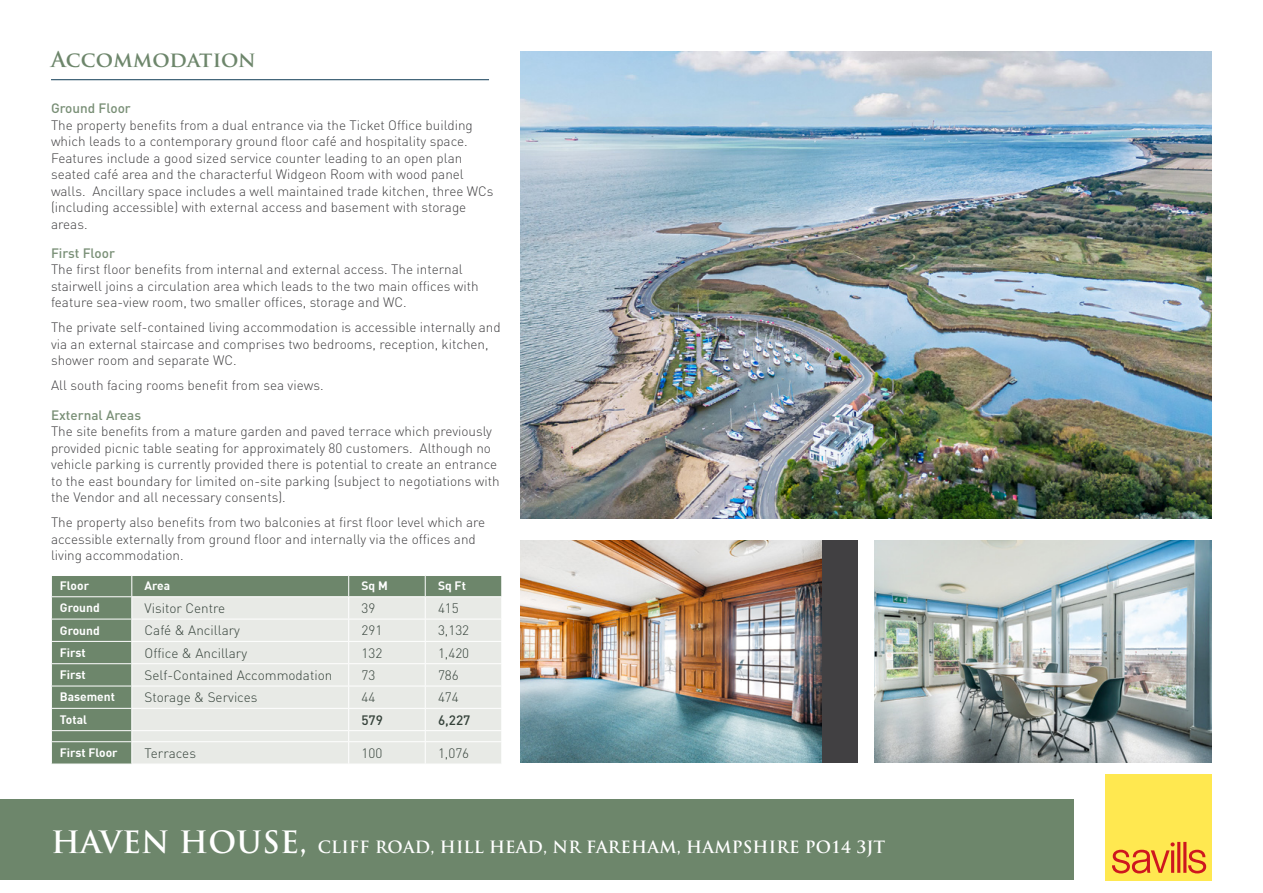
<style>
.page{position:relative;width:1263px;height:893px;background:#fff}
.page>*{position:absolute;margin:0;border:0;box-sizing:border-box;transform-origin:0 0}
.t1{font:700 21px "Trajan Pro";letter-spacing:.01em;color:#6d866b}
.t2{font:700 16.5px "Trajan Pro";letter-spacing:.01em;color:#fff}
.t3{font:300 13.5px/16.5px "DIN Pro";color:#414042}
.t4{font:300 13.5px "DIN Pro";color:#35423a}
.t5{font:500 13.5px "DIN Pro";color:#798f76}
.t6{font:500 13.5px "DIN Pro";color:#35423a}
.t7{font:700 12px "DIN";color:#fff}
.s1{font-size:30px}
</style>
<div class="page">
<hr style="left:51px;top:79px;width:438px;height:1px;background:#103c55">
<div style="left:0;top:799px;width:1074px;height:81px;background:#6d866b"></div>
<div style="left:1106px;top:774px;width:106px;height:106px;background:#ffe850"></div>
<svg style="left:1112px;top:842px;width:94px;height:31px"></svg>
<svg style="left:51px;top:575px;width:451px;height:189px;background:#cad1c8"></svg>
<hr style="left:132px;top:596px;width:217px;height:1px;background:#fff">
<hr style="left:349px;top:596px;width:76px;height:1px;background:#fff">
<hr style="left:425px;top:596px;width:77px;height:1px;background:#fff">
<img style="left:521px;top:51px;width:691px;height:468px">
<div style="left:521px;top:540px;width:337px;height:222px;background:#414042"></div>
<img style="left:521px;top:540px;width:300px;height:222px">
<img style="left:875px;top:540px;width:337px;height:222px">
<h1 class="t1" style="left:51px;top:46px;width:206px">Accommodation</h1>
<p class="t5" style="left:51px;top:99px;width:81px">Ground Floor</p>
<p class="t3" style="left:51px;top:115px;width:444px">The property benefits from a dual entrance via the Ticket Office building which leads to a contemporary ground floor café and hospitality space.<br>Features include a good sized service counter leading to an open plan seated café area and the characterful Widgeon Room with wood panel walls. Ancillary space includes a well maintained trade kitchen, three WCs (including accessible) with external access and basement with storage areas.</p>
<p class="t5" style="left:51px;top:244px;width:65px">First Floor</p>
<p class="t3" style="left:51px;top:260px;width:429px">The first floor benefits from internal and external access. The internal stairwell joins a circulation area which leads to the two main offices with feature sea-view room, two smaller offices, storage and WC.</p>
<p class="t3" style="left:51px;top:318px;width:451px">The private self-contained living accommodation is accessible internally and via an external staircase and comprises two bedrooms, reception, kitchen, shower room and separate WC.</p>
<p class="t3" style="left:51px;top:376px;width:274px">All south facing rooms benefit from sea views.</p>
<p class="t5" style="left:51px;top:405px;width:92px">External Areas</p>
<p class="t3" style="left:51px;top:422px;width:450px">The site benefits from a mature garden and paved terrace which previously provided picnic table seating for approximately 80 customers. Although no vehicle parking is currently provided there is potential to create an entrance to the east boundary for limited on-site parking (subject to negotiations with the Vendor and all necessary consents).</p>
<p class="t3" style="left:51px;top:513px;width:436px">The property also benefits from two balconies at first floor level which are accessible externally from ground floor and internally via the offices and living accommodation.</p>
<p class="t7" style="left:60px;top:578px;width:31px">Floor</p>
<p class="t7" style="left:145px;top:578px;width:27px">Area</p>
<p class="t7" style="left:361px;top:578px;width:28px">Sq M</p>
<p class="t7" style="left:438px;top:578px;width:29px">Sq Ft</p>
<p class="t7" style="left:60px;top:600px;width:41px">Ground</p>
<p class="t4" style="left:145px;top:598px;width:82px">Visitor Centre</p>
<p class="t4" style="left:361px;top:598px;width:15px">39</p>
<p class="t4" style="left:438px;top:598px;width:22px">415</p>
<p class="t7" style="left:60px;top:622px;width:41px">Ground</p>
<p class="t4" style="left:145px;top:620px;width:97px">Café &amp; Ancillary</p>
<p class="t4" style="left:361px;top:620px;width:22px">291</p>
<p class="t4" style="left:438px;top:620px;width:33px">3,132</p>
<p class="t7" style="left:60px;top:645px;width:27px">First</p>
<p class="t4" style="left:145px;top:642px;width:104px">Office &amp; Ancillary</p>
<p class="t4" style="left:361px;top:642px;width:22px">132</p>
<p class="t4" style="left:438px;top:642px;width:33px">1,420</p>
<p class="t7" style="left:60px;top:667px;width:27px">First</p>
<p class="t4" style="left:145px;top:665px;width:189px">Self-Contained Accommodation</p>
<p class="t4" style="left:361px;top:665px;width:15px">73</p>
<p class="t4" style="left:438px;top:665px;width:22px">786</p>
<p class="t7" style="left:60px;top:689px;width:57px">Basement</p>
<p class="t4" style="left:145px;top:687px;width:114px">Storage &amp; Services</p>
<p class="t4" style="left:361px;top:687px;width:15px">44</p>
<p class="t4" style="left:438px;top:687px;width:22px">474</p>
<p class="t7" style="left:60px;top:712px;width:29px">Total</p>
<p class="t6" style="left:361px;top:711px;width:23px">579</p>
<p class="t6" style="left:438px;top:711px;width:34px">6,227</p>
<p class="t7" style="left:60px;top:745px;width:59px">First Floor</p>
<p class="t4" style="left:145px;top:743px;width:53px">Terraces</p>
<p class="t4" style="left:361px;top:743px;width:22px">100</p>
<p class="t4" style="left:438px;top:743px;width:33px">1,076</p>
<p class="t2" style="left:51px;top:836px;width:836px"><span class="s1">HAVEN HOUSE,</span> CLIFF ROAD, HILL HEAD, NR FAREHAM, HAMPSHIRE PO14 3JT</p>
</div>
